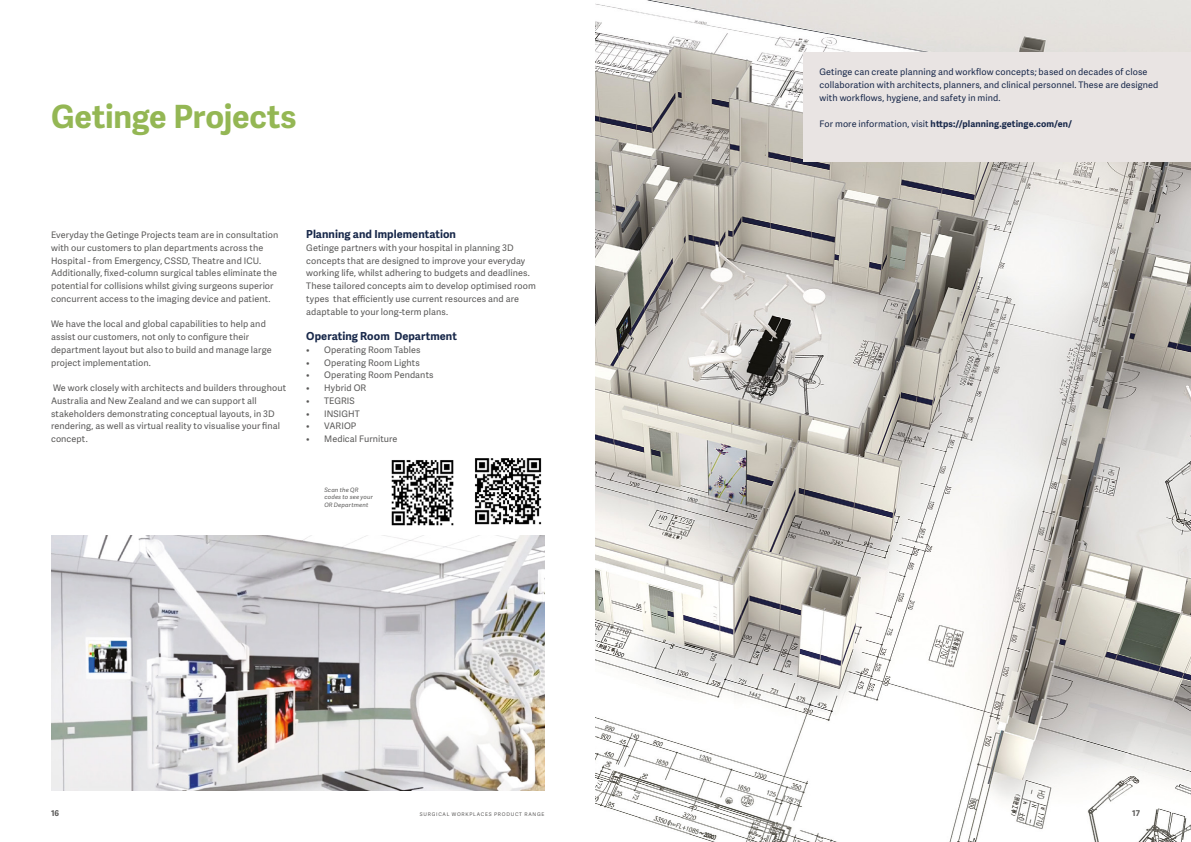
<style>
.page{position:relative;width:1191px;height:842px;background:#fff}
.page>*{position:absolute;margin:0;border:0;box-sizing:border-box;transform-origin:0 0}
.t1{font:700 32px "Adelle Sans";letter-spacing:-.005em;color:#94b754}
.t2{font:700 11px "Adelle Sans";letter-spacing:.005em;color:#18284a}
.t3{font:9px/12.8px "Adelle Sans";letter-spacing:.01em;color:#595857}
.t4{font:9px/13px "Adelle Sans";letter-spacing:.01em;color:#18284a}
.t5{font:700 9px "Adelle Sans";letter-spacing:.01em;color:#18284a}
.t6{font:700 8px "Adelle Sans";color:#595857}
.t7{font:italic 6px/7.2px "Adelle Sans";letter-spacing:.025em;color:#595857}
.t8{font:5px "Adelle Sans";letter-spacing:.15em;color:#595857}
.s1{font-weight:400}
</style>
<div class="page">
<img style="left:391px;top:460px;width:63px;height:66px">
<img style="left:475px;top:458px;width:67px;height:67px">
<img style="left:51px;top:536px;width:493px;height:255px">
<img style="left:595px;top:0;width:596px;height:842px">
<div style="left:804px;top:52px;width:387px;height:110px;background:#e9e4e3"></div>
<h1 class="t1" style="left:51px;top:97px;width:247px">Getinge Projects</h1>
<p class="t3" style="left:51px;top:229px;width:229px">Everyday the Getinge Projects team are in consultation with our customers to plan departments across the Hospital - from Emergency, CSSD, Theatre and ICU.<br>Additionally, fixed-column surgical tables eliminate the potential for collisions whilst giving surgeons superior concurrent access to the imaging device and patient.</p>
<p class="t3" style="left:51px;top:318px;width:222px">We have the local and global capabilities to help and assist our customers, not only to configure their department layout but also to build and manage large project implementation.</p>
<p class="t3" style="left:51px;top:382px;width:236px">We work closely with architects and builders throughout Australia and New Zealand and we can support all stakeholders demonstrating conceptual layouts, in 3D rendering, as well as virtual reality to visualise your final concept.</p>
<p class="t2" style="left:306px;top:228px;width:151px">Planning and Implementation</p>
<p class="t3" style="left:306px;top:242px;width:231px">Getinge partners with your hospital in planning 3D concepts that are designed to improve your everyday working life, whilst adhering to budgets and deadlines.<br>These tailored concepts aim to develop optimised room types that efficiently use current resources and are adaptable to your long-term plans.</p>
<p class="t2" style="left:306px;top:330px;width:152px">Operating Room Department</p>
<p class="t3" style="left:306px;top:344px;width:116px">• Operating Room Tables</p>
<p class="t3" style="left:306px;top:356px;width:115px">• Operating Room Lights</p>
<p class="t3" style="left:306px;top:369px;width:129px">• Operating Room Pendants</p>
<p class="t3" style="left:306px;top:382px;width:61px">• Hybrid OR</p>
<p class="t3" style="left:306px;top:395px;width:50px">• TEGRIS</p>
<p class="t3" style="left:306px;top:407px;width:55px">• INSIGHT</p>
<p class="t3" style="left:306px;top:420px;width:52px">• VARIOP</p>
<p class="t3" style="left:306px;top:433px;width:93px">• Medical Furniture</p>
<p class="t7" style="left:324px;top:487px;width:50px">Scan the QR codes to see your<br>OR Department</p>
<p class="t6" style="left:51px;top:809px;width:10px">16</p>
<p class="t8" style="left:420px;top:812px;width:126px">SURGICAL WORKPLACES PRODUCT RANGE</p>
<p class="t4" style="left:819px;top:65px;width:340px">Getinge can create planning and workflow concepts; based on decades of close collaboration with architects, planners, and clinical personnel. These are designed with workflows, hygiene, and safety in mind.</p>
<p class="t5" style="left:819px;top:118px;width:254px"><span class="s1">For more information, visit</span> https://planning.getinge.com/en/</p>
<p class="t6" style="left:1132px;top:809px;width:9px">17</p>
</div>
